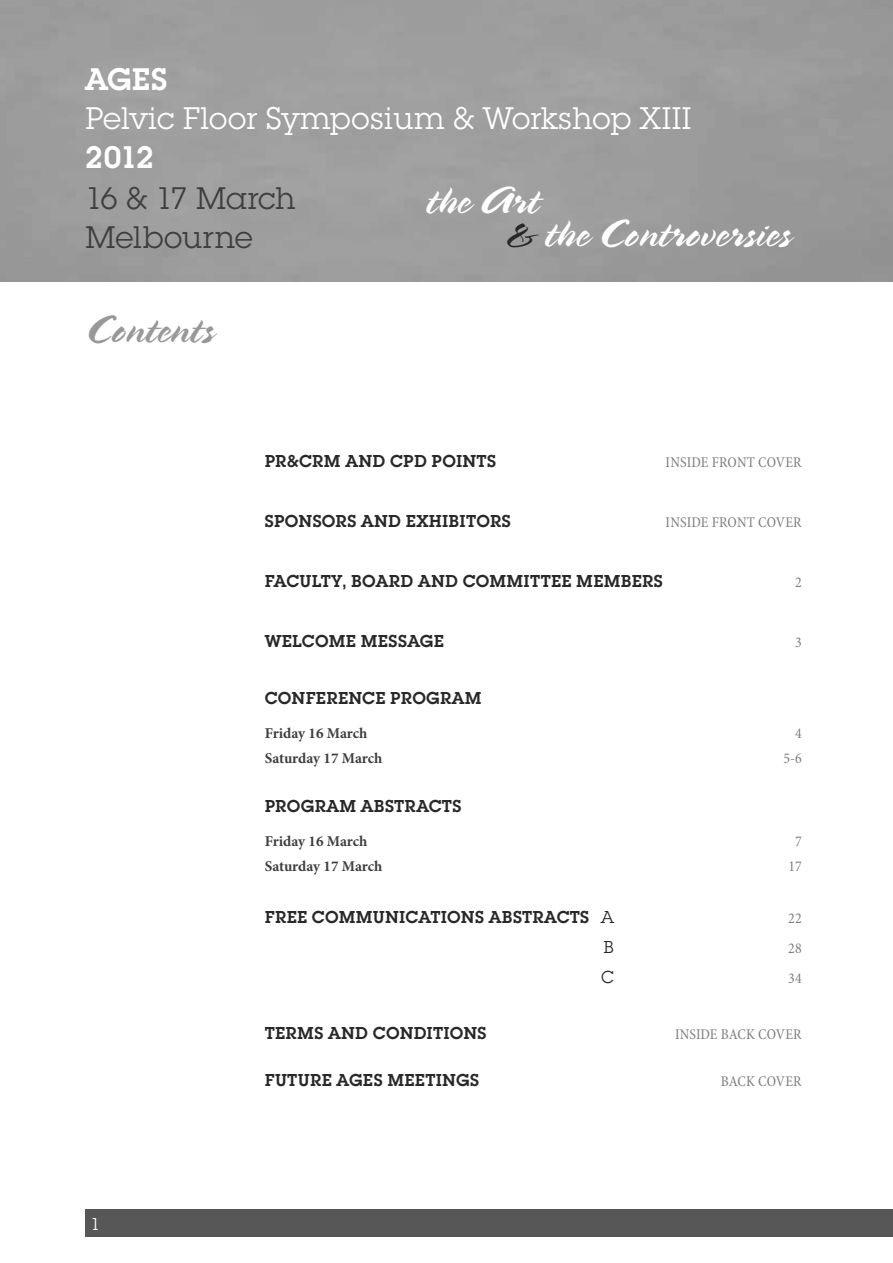
<style>
.page{position:relative;width:893px;height:1263px;background:#fff}
.page>*{position:absolute;margin:0;border:0;box-sizing:border-box;transform-origin:0 0}
.t1{font:42.15px/33px "Spring";color:#fff}
.t2{font:42.15px "Spring";color:#989898}
.t3{font:32.55px "Square Serif";letter-spacing:-.005em;color:#fff}
.t4{font:32.55px/39.2px "Square Serif";letter-spacing:-.02em;color:#3e3e3e}
.t5{font:600 32.55px "Square Serif";letter-spacing:-.015em;color:#fff}
.t6{font:600 18px "Square Serif";letter-spacing:.015em;color:#282828}
.t7{font:18px "Square Serif";color:#282828}
.t8{font:18px "Square Serif";color:#fff}
.t9{font:condensed 15px "Minion Pro";letter-spacing:.01em;color:#7f7f7f}
.t10{font:700 15px "Minion Pro";letter-spacing:-.005em;color:#3e3e3e}
.s1{color:#282828}
.s2{font-weight:400}
</style>
<div class="page">
<div style="left:0;top:0;width:893px;height:282px;background:#9e9e9e"></div>
<div style="left:85px;top:1209px;width:808px;height:27px;background:#575757"></div>
<h2 class="t5" style="left:85px;top:60px;width:84px">AGES</h2>
<h2 class="t3" style="left:85px;top:99px;width:608px">Pelvic Floor Symposium &amp; Workshop XIII</h2>
<h2 class="t5" style="left:85px;top:138px;width:71px">2012</h2>
<h2 class="t4" style="left:85px;top:179px;width:212px">16 &amp; 17 March<br>Melbourne</h2>
<h1 class="t1" style="left:506px;top:184px;width:287px;text-indent:-79px">the Art<br><span class="s1">&amp;</span> the Controversies</h1>
<h1 class="t2" style="left:85px;top:305px;width:131px">Contents</h1>
<p class="t6" style="left:265px;top:450px;width:228px">PR&amp;CRM AND CPD POINTS</p>
<p class="t9" style="left:666px;top:453px;width:134px">INSIDE FRONT COVER</p>
<p class="t6" style="left:265px;top:510px;width:201px">SPONSORS AND EXHIBITO</p>
<p class="t6" style="left:490px;top:510px;width:22px">RS</p>
<p class="t9" style="left:666px;top:513px;width:134px">INSIDE FRONT COVER</p>
<p class="t6" style="left:265px;top:571px;width:340px">FAC ULTY, BOARD AND COMMITTEE MEMBERS</p>
<p class="t9" style="left:795px;top:573px;width:8px">2</p>
<p class="t6" style="left:265px;top:631px;width:124px">WELCOME MESSAGE</p>
<p class="t9" style="left:795px;top:634px;width:8px">3</p>
<p class="t6" style="left:265px;top:687px;width:53px">CONFERE</p>
<p class="t6" style="left:348px;top:687px;width:93px">NCE PROGRAM</p>
<p class="t10" style="left:265px;top:723px;width:104px">Friday 16 March</p>
<p class="t9" style="left:795px;top:724px;width:8px">4</p>
<p class="t10" style="left:265px;top:748px;width:119px">Saturday 17 March</p>
<p class="t9" style="left:784px;top:750px;width:20px">5-6</p>
<p class="t6" style="left:265px;top:795px;width:51px">PROGRAM</p>
<p class="t6" style="left:361px;top:795px;width:57px">ABSTRAC</p>
<p class="t6" style="left:442px;top:795px;width:20px">TS</p>
<p class="t10" style="left:265px;top:830px;width:104px">Friday 16 March</p>
<p class="t9" style="left:795px;top:832px;width:8px">7</p>
<p class="t10" style="left:265px;top:856px;width:119px">Saturday 17 March</p>
<p class="t9" style="left:788px;top:857px;width:15px">17</p>
<p class="t6" style="left:265px;top:906px;width:22px">FREE</p>
<p class="t6" style="left:312px;top:906px;width:234px">COMMUNICA TIONS ABSTRAC</p>
<p class="t6" style="left:570px;top:906px;width:46px">TS <span class="s2">A</span></p>
<p class="t9" style="left:788px;top:909px;width:15px">22</p>
<p class="t7" style="left:603px;top:936px;width:12px">B</p>
<p class="t9" style="left:788px;top:939px;width:15px">28</p>
<p class="t7" style="left:601px;top:967px;width:14px">C</p>
<p class="t9" style="left:788px;top:969px;width:15px">34</p>
<p class="t6" style="left:265px;top:1022px;width:134px">TERMS AND CONDITION</p>
<p class="t6" style="left:478px;top:1022px;width:11px">S</p>
<p class="t9" style="left:675px;top:1025px;width:125px">INSIDE BACK COVER</p>
<p class="t6" style="left:265px;top:1069px;width:23px">FUTU</p>
<p class="t6" style="left:310px;top:1069px;width:171px">RE AGES MEETINGS</p>
<p class="t9" style="left:721px;top:1072px;width:79px">BACK COVER</p>
<p class="t8" style="left:91px;top:1213px;width:11px">1</p>
</div>
